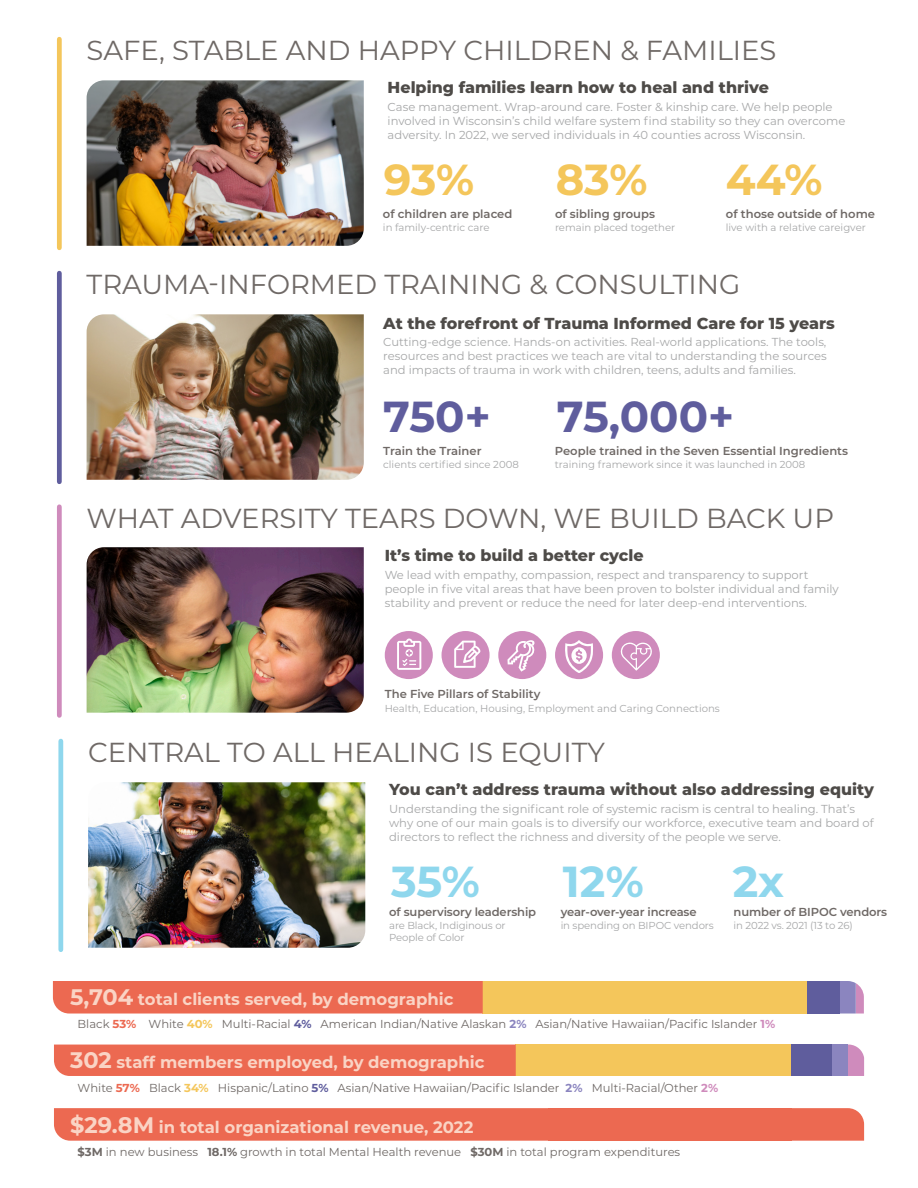
<style>
.page{position:relative;width:918px;height:1188px;background:#fff}
.page>*{position:absolute;margin:0;border:0;box-sizing:border-box;transform-origin:0 0}
.t1{font:700 43.35px "Montserrat";color:#5f5d9d}
.t2{font:700 43.35px "Montserrat";color:#f4c65b}
.t3{font:700 43.35px "Montserrat";color:#8fd7ed}
.t4{font:27.45px "Montserrat";color:#6f6966}
.t5{font:700 16.5px "Montserrat";color:#fad4c5}
.t6{font:800 15.9px "Montserrat";color:#4e4b48}
.t7{font:11.55px/14px "Montserrat";color:#a6a7a8}
.t8{font:11.55px "Montserrat";color:#6f6966}
.t9{font:600 11.55px "Montserrat";color:#6f6966}
.t10{font:10.05px/12.1px "Montserrat";color:#a6a7a8}
.s1{font-size:22.5px}
.s2{font-weight:700;color:#ec6951}
.s3{font-weight:700;color:#f4c65b}
.s4{font-weight:700;color:#5f5d9d}
.s5{font-weight:700;color:#8b85bf}
.s6{font-weight:700;color:#cf8bbc}
.s7{font-weight:700}
</style>
<div class="page">
<div style="left:58px;top:741px;width:5px;height:209px;background:#8fd7ed"></div>
<img style="left:88px;top:782px;width:277px;height:166px">
<div style="left:57px;top:39px;width:5px;height:209px;background:#f4c65b"></div>
<img style="left:87px;top:80px;width:277px;height:166px">
<img style="left:87px;top:314px;width:277px;height:166px">
<div style="left:57px;top:273px;width:5px;height:209px;background:#5f5d9d"></div>
<div style="left:686px;top:1108px;width:105px;height:33px;background:#ec6951"></div>
<div style="left:548px;top:1108px;width:138px;height:33px;background:#ec6951"></div>
<div style="left:54px;top:1108px;width:494px;height:33px;background:#ec6951"></div>
<svg style="left:791px;top:1108px;width:73px;height:33px;background:#ec6e57"></svg>
<svg style="left:848px;top:1045px;width:16px;height:31px"></svg>
<div style="left:832px;top:1045px;width:16px;height:31px;background:#8b85bf"></div>
<div style="left:791px;top:1045px;width:41px;height:31px;background:#5f5d9d"></div>
<div style="left:516px;top:1045px;width:275px;height:31px;background:#f4c65b"></div>
<div style="left:54px;top:1045px;width:462px;height:31px;background:#ec6951"></div>
<svg style="left:840px;top:981px;width:24px;height:33px"></svg>
<div style="left:807px;top:981px;width:33px;height:33px;background:#5f5d9d"></div>
<div style="left:483px;top:981px;width:324px;height:33px;background:#f4c65b"></div>
<div style="left:53px;top:981px;width:430px;height:33px;background:#ec6951"></div>
<div style="left:385px;top:631px;width:48px;height:48px;background:#cf8bbc;border-radius:50%"></div>
<svg style="left:397px;top:638px;width:24px;height:32px"></svg>
<img style="left:87px;top:547px;width:277px;height:166px">
<div style="left:498px;top:631px;width:48px;height:48px;background:#cf8bbc;border-radius:50%"></div>
<svg style="left:507px;top:640px;width:28px;height:32px"></svg>
<div style="left:612px;top:631px;width:48px;height:48px;background:#cf8bbc;border-radius:50%"></div>
<svg style="left:620px;top:642px;width:32px;height:29px"></svg>
<div style="left:555px;top:631px;width:48px;height:48px;background:#cf8bbc;border-radius:50%"></div>
<svg style="left:565px;top:640px;width:28px;height:33px"></svg>
<div style="left:442px;top:631px;width:48px;height:48px;background:#cf8bbc;border-radius:50%"></div>
<svg style="left:454px;top:641px;width:26px;height:27px"></svg>
<div style="left:57px;top:507px;width:5px;height:208px;background:#cf8bbc"></div>
<p class="t4" style="left:87px;top:31px;width:691px">SAFE, STABLE AND HAPPY CHILDREN &amp; FAMILIES</p>
<p class="t7" style="left:388px;top:100px;width:459px">Case management. Wrap-around care. Foster &amp; kinship care. We help people involved in Wisconsin’s child welfare system find stability so they can overcome adversity. In 2022, we served individuals in 40 counties across Wisconsin.</p>
<p class="t6" style="left:388px;top:76px;width:383px">Helping families learn how to heal and thrive</p>
<p class="t2" style="left:384px;top:149px;width:92px">93%</p>
<p class="t10" style="left:383px;top:221px;width:108px">in family-centric care</p>
<p class="t9" style="left:383px;top:206px;width:131px">of children are placed</p>
<p class="t2" style="left:556px;top:149px;width:93px">83%</p>
<p class="t10" style="left:555px;top:221px;width:122px">remain placed together</p>
<p class="t9" style="left:555px;top:206px;width:102px">of sibling groups</p>
<p class="t2" style="left:726px;top:149px;width:98px">44%</p>
<p class="t10" style="left:726px;top:221px;width:141px">live with a relative careigver</p>
<p class="t9" style="left:726px;top:206px;width:151px">of those outside of home</p>
<p class="t4" style="left:87px;top:265px;width:655px">TRAUMA-INFORMED TRAINING &amp; CONSULTING</p>
<p class="t6" style="left:383px;top:311px;width:453px">At the forefront of Trauma Informed Care for 15 years</p>
<p class="t7" style="left:383px;top:335px;width:445px;text-align:justify">Cutting-edge science. Hands-on activities. Real-world applications. The tools, resources and best practices we teach are vital to understanding the sources and impacts of trauma in work with children, teens, adults and families.</p>
<p class="t1" style="left:383px;top:385px;width:109px">750+</p>
<p class="t9" style="left:383px;top:442px;width:100px">Train the Trainer</p>
<p class="t10" style="left:383px;top:459px;width:137px">clients certified since 2008</p>
<p class="t1" style="left:557px;top:385px;width:179px">75,000+</p>
<p class="t10" style="left:555px;top:459px;width:252px">training framework since it was launched in 2008</p>
<p class="t9" style="left:555px;top:442px;width:295px">People trained in the Seven Essential Ingredients</p>
<p class="t4" style="left:87px;top:500px;width:749px">WHAT ADVERSITY TEARS DOWN, WE BUILD BACK UP</p>
<p class="t7" style="left:385px;top:568px;width:456px">We lead with empathy, compassion, respect and transparency to support people in five vital areas that have been proven to bolster individual and family stability and prevent or reduce the need for later deep-end interventions.</p>
<p class="t6" style="left:385px;top:544px;width:260px">It’s time to build a better cycle</p>
<p class="t9" style="left:385px;top:686px;width:157px">The Five Pillars of Stability</p>
<p class="t10" style="left:385px;top:702px;width:337px">Health, Education, Housing, Employment and Caring Connections</p>
<p class="t4" style="left:88px;top:733px;width:518px">CENTRAL TO ALL HEALING IS EQUITY</p>
<p class="t7" style="left:389px;top:802px;width:486px">Understanding the significant role of systemic racism is central to healing. That’s why one of our main goals is to diversify our workforce, executive team and board of directors to reflect the richness and diversity of the people we serve.</p>
<p class="t6" style="left:389px;top:778px;width:486px">You can’t address trauma without also addressing equity</p>
<p class="t3" style="left:391px;top:850px;width:90px">35%</p>
<p class="t10" style="left:389px;top:919px;width:118px">are Black, Indiginous or<br>People of Color</p>
<p class="t9" style="left:389px;top:904px;width:149px">of supervisory leadership</p>
<p class="t5" style="left:70px;top:987px;width:385px"><span class="s1">5,704</span> total clients served, by demographic</p>
<p class="t3" style="left:563px;top:850px;width:83px">12%</p>
<p class="t10" style="left:561px;top:919px;width:155px">in spending on BIPOC vendors</p>
<p class="t9" style="left:561px;top:904px;width:137px">year-over-year increase</p>
<p class="t3" style="left:733px;top:850px;width:53px">2x</p>
<p class="t10" style="left:734px;top:919px;width:121px">in 2022 vs. 2021 (13 to 26)</p>
<p class="t9" style="left:734px;top:904px;width:155px">number of BIPOC vendors</p>
<p class="t8" style="left:78px;top:1016px;width:699px">Black <span class="s2">53%</span> White <span class="s3">40%</span> Multi-Racial <span class="s4">4%</span> American Indian/Native Alaskan <span class="s5">2%</span> Asian/Native Hawaiian/Pacific Islander <span class="s6">1%</span></p>
<p class="t5" style="left:70px;top:1050px;width:416px"><span class="s1">302</span> staff members employed, by demographic</p>
<p class="t8" style="left:78px;top:1080px;width:642px">White <span class="s2">57%</span> Black <span class="s3">34%</span> Hispanic/Latino <span class="s4">5%</span> Asian/Native Hawaiian/Pacific Islander <span class="s5">2%</span> Multi-Racial/Other <span class="s6">2%</span></p>
<p class="t5" style="left:70px;top:1115px;width:405px"><span class="s1">$29.8M</span> in total organizational revenue, 2022</p>
<p class="t8" style="left:78px;top:1144px;width:604px"><span class="s7">$3M</span> in new business <span class="s7">18.1%</span> growth in total Mental Health revenue <span class="s7">$30M</span> in total program expenditures</p>
</div>
